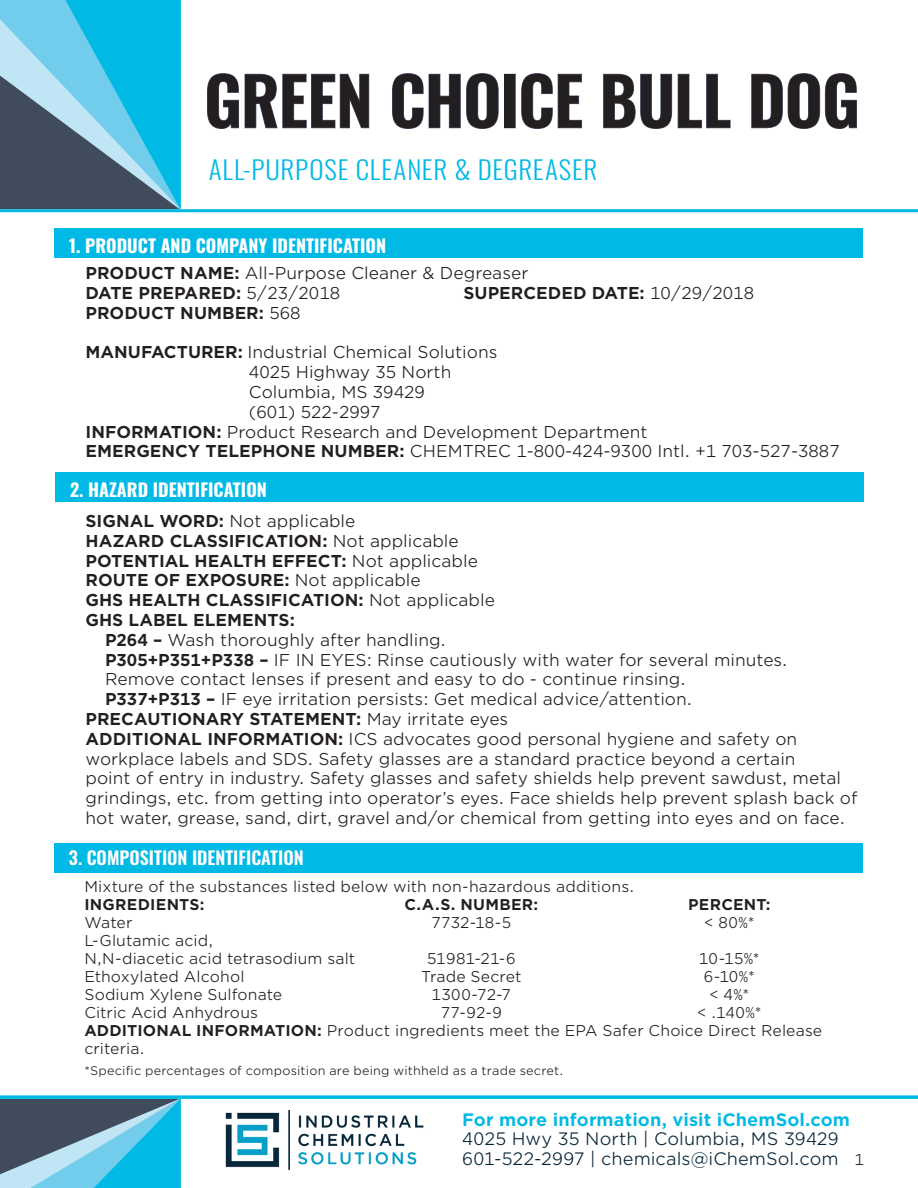
<style>
.page{position:relative;width:918px;height:1188px;background:#fff}
.page>*{position:absolute;margin:0;border:0;box-sizing:border-box;transform-origin:0 0}
.t1{font:600 66px "Oswald";letter-spacing:-.01em;color:#231f20}
.t2{font:300 25.5px "Oswald";letter-spacing:.03em;color:#00b9e4;scale:1.06 1}
.t3{font:700 18px "Oswald";color:#fff}
.t4{font:600 18px "Oswald";color:#fff}
.t5{font:17.25px/19.5px "Gotham Office";color:#072538}
.t6{font:700 17.25px "Gotham Office";letter-spacing:.005em;color:#00b9e4}
.t7{font:16.5px/19.8px "Gotham Office";color:#231f20}
.t8{font:700 16.5px "Gotham Office";color:#231f20}
.t9{font:15px/18px "Gotham Office";letter-spacing:.005em;color:#231f20}
.t10{font:700 15px "Gotham Office";letter-spacing:.015em;color:#231f20}
.t11{font:12px "Gotham Office";letter-spacing:.02em;color:#231f20}
.s1{font-weight:700}
.s2{font-weight:400}
.s3{font-size:15px;color:#231f20}
</style>
<div class="page">
<hr style="left:0;top:1096px;width:918px;height:3px;background:#00b9e4">
<svg style="left:0;top:1098px;width:181px;height:90px;background:#4d96af"></svg>
<svg style="left:0;top:0;width:181px;height:209px;background:#48a1bc"></svg>
<hr style="left:0;top:209px;width:918px;height:3px;background:#00b9e4">
<img style="left:225px;top:1109px;width:199px;height:62px">
<hr style="left:0;top:1095px;width:918px;height:3px;background:#00b9e4">
<svg style="left:207px;top:73px;width:162px;height:56px"></svg>
<svg style="left:392px;top:73px;width:107px;height:56px"></svg>
<div style="left:504px;top:74px;width:12px;height:54px;border:1px solid #525778"></div>
<svg style="left:521px;top:73px;width:61px;height:56px"></svg>
<svg style="left:603px;top:74px;width:128px;height:55px"></svg>
<svg style="left:751px;top:73px;width:106px;height:56px"></svg>
<div style="left:55px;top:228px;width:808px;height:30px;background:#00b9e4"></div>
<div style="left:56px;top:472px;width:808px;height:30px;background:#00b9e4"></div>
<div style="left:54px;top:843px;width:809px;height:30px;background:#00b9e4"></div>
<p class="t1" style="left:204px;top:66px;width:657px">GREEN CHOICE BULL DOG</p>
<p class="t2" style="left:209px;top:147px;width:368px">ALL-PURPOSE CLEANER &amp; DEGREASER</p>
<p class="t3" style="left:69px;top:237px;width:318px">1. PRODUCT AND COMPANY IDENTIFICATION</p>
<p class="t7" style="left:86px;top:263px;width:444px"><span class="s1">PRODUCT NAME:</span> All-Purpose Cleaner &amp; Degreaser</p>
<p class="t8" style="left:86px;top:282px;width:256px">DATE PREPARED: <span class="s2">5/23/2018</span></p>
<p class="t8" style="left:464px;top:282px;width:292px">SUPERCEDED DATE: <span class="s2">10/29/2018</span></p>
<p class="t8" style="left:86px;top:301px;width:217px">PRODUCT NUMBER: <span class="s2">568</span></p>
<p class="t7" style="left:86px;top:342px;width:413px"><span class="s1">MANUFACTURER:</span> Industrial Chemical Solutions</p>
<p class="t7" style="left:249px;top:362px;width:204px">4025 Highway 35 North</p>
<p class="t7" style="left:249px;top:382px;width:177px">Columbia, MS 39429</p>
<p class="t7" style="left:249px;top:402px;width:133px">(601) 522-2997</p>
<p class="t7" style="left:86px;top:421px;width:564px"><span class="s1">INFORMATION:</span> Product Research and Development Department</p>
<p class="t7" style="left:86px;top:441px;width:756px"><span class="s1">EMERGENCY TELEPHONE NUMBER:</span> CHEMTREC 1-800-424-9300 Intl. +1 703-527-3887</p>
<p class="t3" style="left:70px;top:481px;width:198px">2. HAZARD IDENTIFICATION</p>
<p class="t7" style="left:86px;top:511px;width:271px"><span class="s1">SIGNAL WORD:</span> Not applicable</p>
<p class="t8" style="left:86px;top:529px;width:375px">HAZARD CLASSIFICATION: <span class="s2">Not applicable</span></p>
<p class="t8" style="left:86px;top:549px;width:394px">POTENTIAL HEALTH EFFECT: <span class="s2">Not applicable</span></p>
<p class="t8" style="left:86px;top:569px;width:337px">ROUTE OF EXPOSURE: <span class="s2">Not applicable</span></p>
<p class="t8" style="left:86px;top:589px;width:411px">GHS HEALTH CLASSIFICATION: <span class="s2">Not applicable</span></p>
<p class="t8" style="left:86px;top:609px;width:211px">GHS LABEL ELEMENTS:</p>
<p class="t7" style="left:105px;top:629px;width:342px"><span class="s1">P264 –</span> Wash thoroughly after handling.</p>
<p class="t7" style="left:105px;top:649px;width:684px"><span class="s1">P305+P351+P338 –</span> IF IN EYES: Rinse cautiously with water for several minutes.</p>
<p class="t7" style="left:105px;top:669px;width:582px">Remove contact lenses if present and easy to do - continue rinsing.</p>
<p class="t7" style="left:105px;top:689px;width:589px"><span class="s1">P337+P313 –</span> IF eye irritation persists: Get medical advice/attention.</p>
<p class="t8" style="left:86px;top:708px;width:424px">PRECAUTIONARY STATEMENT: <span class="s2">May irritate eyes</span></p>
<p class="t7" style="left:86px;top:728px;width:774px"><span class="s1">ADDITIONAL INFORMATION:</span> ICS advocates good personal hygiene and safety on workplace labels and SDS. Safety glasses are a standard practice beyond a certain<br>point of entry in industry. Safety glasses and safety shields help prevent sawdust, metal grindings, etc. from getting into operator’s eyes. Face shields help prevent splash back of hot water, grease, sand, dirt, gravel and/or chemical from getting into eyes and on face.</p>
<p class="t4" style="left:69px;top:849px;width:236px">3. COMPOSITION IDENTIFICATION</p>
<p class="t9" style="left:84px;top:877px;width:551px">Mixture of the substances listed below with non-hazardous additions.</p>
<p class="t10" style="left:84px;top:894px;width:122px">INGREDIENTS:</p>
<p class="t10" style="left:404px;top:894px;width:135px">C.A.S. NUMBER:</p>
<p class="t10" style="left:688px;top:894px;width:84px">PERCENT:</p>
<p class="t9" style="left:84px;top:913px;width:50px">Water</p>
<p class="t9" style="left:432px;top:913px;width:81px">7732-18-5</p>
<p class="t9" style="left:704px;top:913px;width:52px">&lt; 80%*</p>
<p class="t9" style="left:84px;top:931px;width:272px">L-Glutamic acid,<br>N,N-diacetic acid tetrasodium salt</p>
<p class="t9" style="left:427px;top:949px;width:90px">51981-21-6</p>
<p class="t9" style="left:699px;top:949px;width:62px">10-15%*</p>
<p class="t9" style="left:84px;top:967px;width:162px">Ethoxylated Alcohol</p>
<p class="t9" style="left:421px;top:967px;width:102px">Trade Secret</p>
<p class="t9" style="left:704px;top:967px;width:53px">6-10%*</p>
<p class="t9" style="left:84px;top:985px;width:199px">Sodium Xylene Sulfonate</p>
<p class="t9" style="left:432px;top:985px;width:81px">1300-72-7</p>
<p class="t9" style="left:709px;top:985px;width:42px">&lt; 4%*</p>
<p class="t9" style="left:84px;top:1003px;width:175px">Citric Acid Anhydrous</p>
<p class="t9" style="left:441px;top:1003px;width:62px">77-92-9</p>
<p class="t9" style="left:697px;top:1003px;width:66px">&lt; .140%*</p>
<p class="t9" style="left:84px;top:1021px;width:739px"><span class="s1">ADDITIONAL INFORMATION:</span> Product ingredients meet the EPA Safer Choice Direct Release criteria.</p>
<p class="t11" style="left:84px;top:1062px;width:480px">*Specific percentages of composition are being withheld as a trade secret.</p>
<p class="t6" style="left:462px;top:1107px;width:389px">For more information, visit iChemSol.com</p>
<p class="t5" style="left:462px;top:1129px;width:403px">4025 Hwy 35 North | Columbia, MS 39429<br>601-522-2997 | chemicals@iChemSol.com <span class="s3">1</span></p>
</div>
